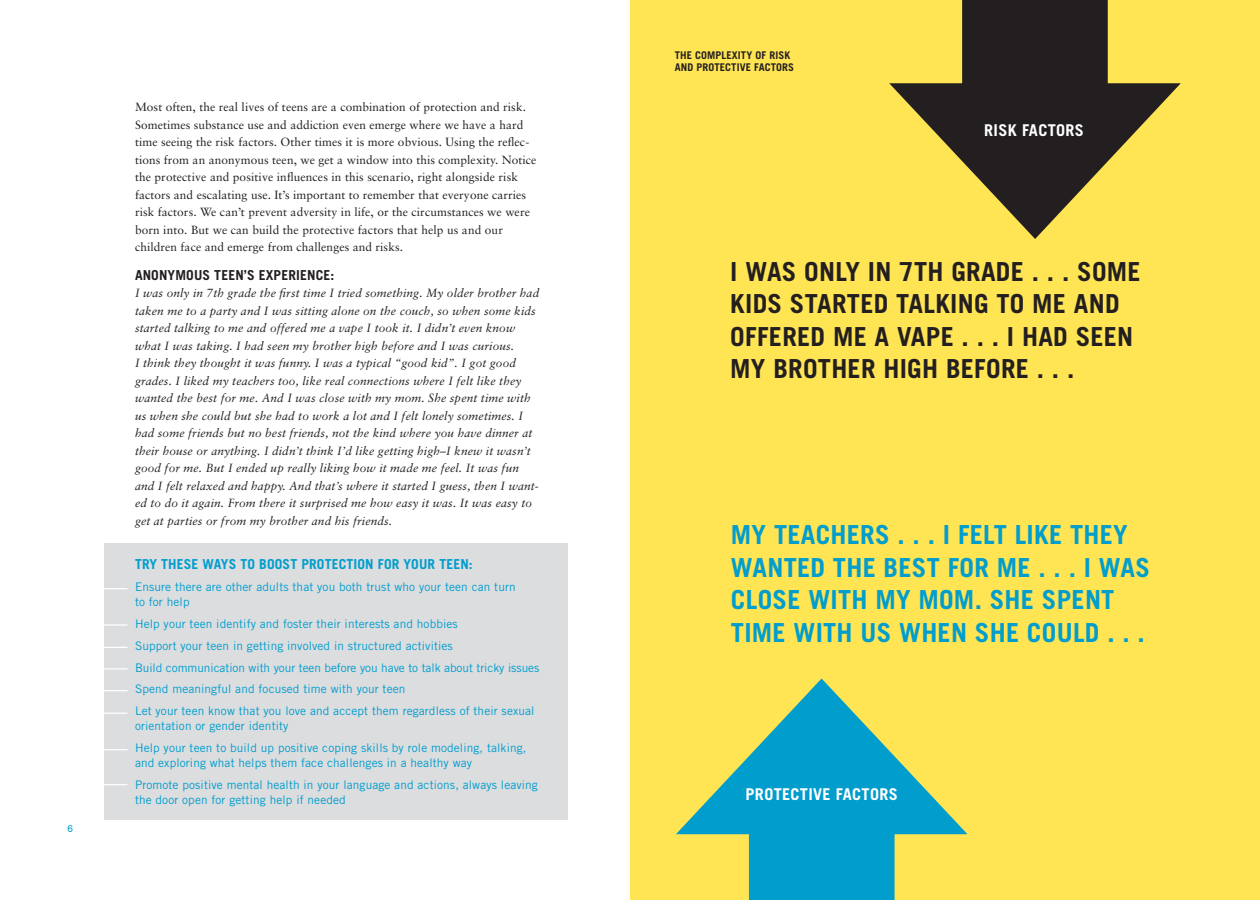
<style>
.page{position:relative;width:1260px;height:900px;background:#fff}
.page>*{position:absolute;margin:0;border:0;box-sizing:border-box;transform-origin:0 0}
.Quotes{font:700 26.25px/32.5px "Trade Gothic";letter-spacing:.01em;color:#009dcd}
.Quotes-2{font:700 26.25px/32.5px "Trade Gothic";letter-spacing:.01em;color:#231f20}
.t1{font:700 16.25px "Trade Gothic";letter-spacing:.02em;color:#fff}
.Body_Copy{font:700 13.75px "Trade Gothic";letter-spacing:.01em;color:#009dcd}
.Body_Copy-2{font:700 13.75px "Trade Gothic";letter-spacing:.01em;color:#231f20}
.Body_Copy-3{font:italic 11.88px/17.5px "Sabon";letter-spacing:.01em;color:#231f20}
.Gray_Box_Text{font:11.88px/15px "Trade Gothic";letter-spacing:.01em;color:#009dcd}
.Body_Copy-4{font:11.88px/17.5px "Sabon";letter-spacing:.005em;color:#231f20}
.Quote_Author{font:700 10.62px/12.5px "Trade Gothic";letter-spacing:.01em;color:#231f20}
.t2{font:10px "Akzidenz Grotesk";color:#009dcd}
</style>
<div class="page">
<div style="left:104px;top:543px;width:464px;height:276px;background:#dcdddf"></div>
<hr style="left:82px;top:588px;width:46px;height:1px;background:#fff">
<hr style="left:82px;top:624px;width:46px;height:2px;background:#fff">
<hr style="left:82px;top:647px;width:46px;height:1px;background:#fff">
<hr style="left:82px;top:668px;width:46px;height:2px;background:#fff">
<hr style="left:82px;top:690px;width:46px;height:1px;background:#fff">
<hr style="left:82px;top:713px;width:46px;height:1px;background:#fff">
<hr style="left:82px;top:749px;width:46px;height:1px;background:#fff">
<hr style="left:82px;top:784px;width:46px;height:1px;background:#fff">
<div style="left:630px;top:0;width:630px;height:900px;background:#ffe454"></div>
<svg style="left:889px;top:0;width:292px;height:239px"></svg>
<svg style="left:676px;top:679px;width:292px;height:221px"></svg>
<p class="t2" style="left:68px;top:823px;width:7px">6</p>
<p class="Body_Copy-4" style="left:135px;top:98px;width:403px">Most often, the real lives of teens are a combination of protection and risk.<br>Sometimes substance use and addiction even emerge where we have a hard time seeing the risk factors. Other times it is more obvious. Using the reflec&shy;tions from an anonymous teen, we get a window into this complexity. Notice the protective and positive influences in this scenario, right alongside risk factors and escalating use. It’s important to remember that everyone carries risk factors. We can’t prevent adversity in life, or the circumstances we were born into. But we can build the protective factors that help us and our children face and emerge from challenges and risks.</p>
<p class="Body_Copy-2" style="left:135px;top:266px;width:201px">ANONYMOUS TEEN’S EXPERIENCE:</p>
<p class="Body_Copy-3" style="left:135px;top:284px;width:406px">I was only in 7th grade the first time I tried something. My older brother had taken me to a party and I was sitting alone on the couch, so when some kids started talking to me and offered me a vape I took it. I didn’t even know what I was taking. I had seen my brother high before and I was curious.<br>I think they thought it was funny. I was a typical “good kid”. I got good grades. I liked my teachers too, like real connections where I felt like they wanted the best for me. And I was close with my mom. She spent time with us when she could but she had to work a lot and I felt lonely sometimes. I had some friends but no best friends, not the kind where you have dinner at their house or anything. I didn’t think I’d like getting high–I knew it wasn’t good for me. But I ended up really liking how it made me feel. It was fun and I felt relaxed and happy. And that’s where it started I guess, then I want&shy;ed to do it again. From there it surprised me how easy it was. It was easy to get at parties or from my brother and his friends.</p>
<p class="Body_Copy" style="left:135px;top:555px;width:339px">TRY THESE WAYS TO BOOST PROTECTION FOR YOUR TEEN:</p>
<p class="Gray_Box_Text" style="left:135px;top:580px;width:382px">Ensure there are other adults that you both trust who your teen can turn to for help</p>
<p class="Gray_Box_Text" style="left:135px;top:616px;width:324px">Help your teen identify and foster their interests and hobbies</p>
<p class="Gray_Box_Text" style="left:135px;top:638px;width:319px">Support your teen in getting involved in structured activities</p>
<p class="Gray_Box_Text" style="left:135px;top:660px;width:406px">Build communication with your teen before you have to talk about tricky issues</p>
<p class="Gray_Box_Text" style="left:135px;top:682px;width:272px">Spend meaningful and focused time with your teen</p>
<p class="Gray_Box_Text" style="left:135px;top:703px;width:401px">Let your teen know that you love and accept them regardless of their sexual orientation or gender identity</p>
<p class="Gray_Box_Text" style="left:135px;top:740px;width:393px">Help your teen to build up positive coping skills by role modeling, talking, and exploring what helps them face challenges in a healthy way</p>
<p class="Gray_Box_Text" style="left:135px;top:777px;width:404px">Promote positive mental health in your language and actions, always leaving the door open for getting help if needed</p>
<p class="Quote_Author" style="left:675px;top:49px;width:121px">THE COMPLEXITY OF RISK<br>AND PROTECTIVE FACTORS</p>
<p class="t1" style="left:984px;top:121px;width:101px">RISK FACTORS</p>
<p class="Quotes-2" style="left:730px;top:255px;width:412px">I WAS ONLY IN 7TH GRADE . . . SOME<br>KIDS STARTED TALKING TO ME AND<br>OFFERED ME A VAPE . . . I HAD SEEN<br>MY BROTHER HIGH BEFORE . . .</p>
<p class="Quotes" style="left:731px;top:518px;width:421px">MY TEACHERS . . . I FELT LIKE THEY<br>WANTED THE BEST FOR ME . . . I WAS<br>CLOSE WITH MY MOM. SHE SPENT<br>TIME WITH US WHEN SHE COULD . . .</p>
<p class="t1" style="left:746px;top:784px;width:154px">PROTECTIVE FACTORS</p>
</div>
